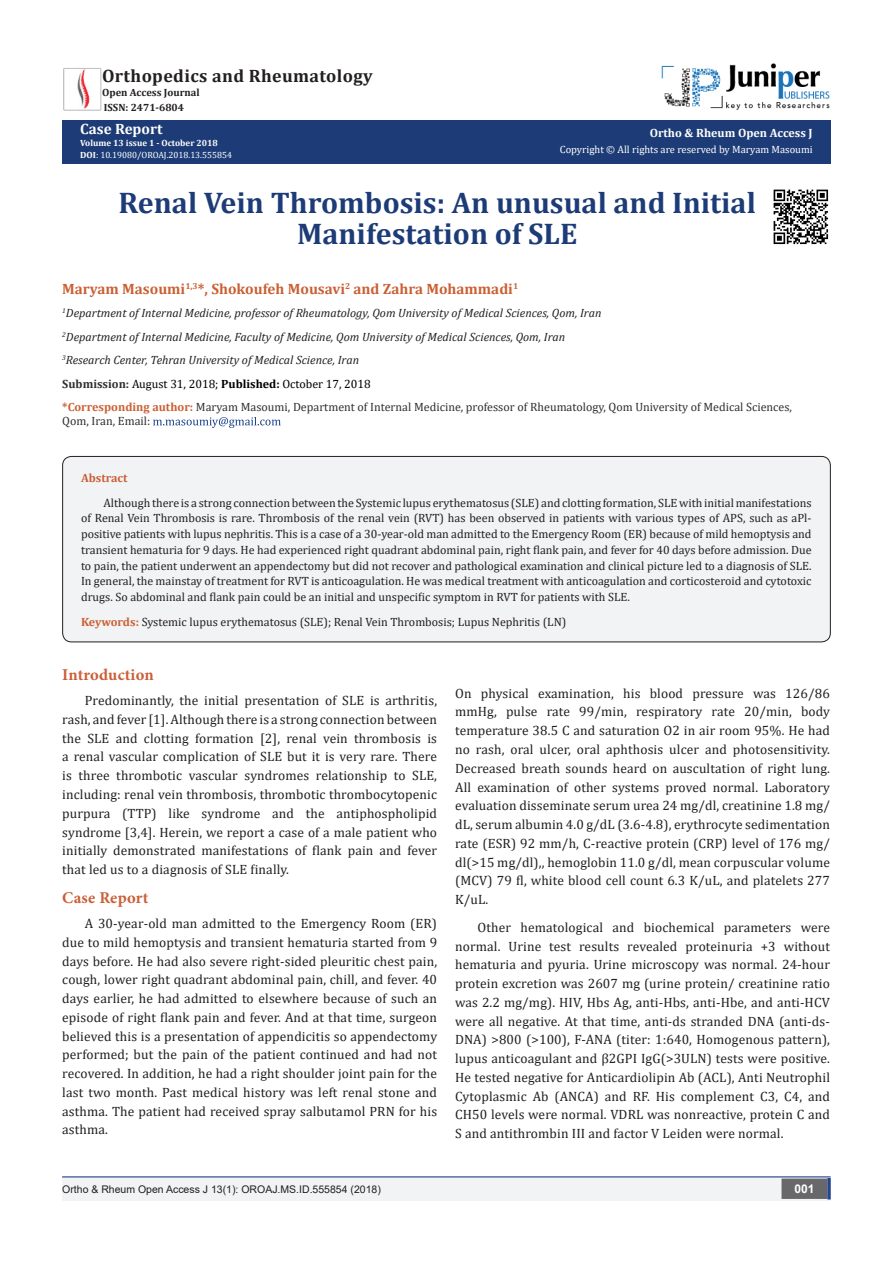
<style>
.page{position:relative;width:893px;height:1263px;background:#fff}
.page>*{position:absolute;margin:0;border:0;box-sizing:border-box;transform-origin:0 0}
.t1{font:700 30px/31.5px "Cambria";color:#1d3c77;text-align:center}
.t2{font:700 18px "Cambria";letter-spacing:.02em;color:#231f20}
.t3{font:700 16.5px "Minion Pro";letter-spacing:.01em;color:#ca5f37}
.t4{font:700 15px "Cambria";color:#ca6035}
.t5{font:700 15px "Cambria";color:#fffefc}
.t6{font:13.5px/18.8px "Cambria";letter-spacing:.01em;color:#231f20;text-align:justify}
.t7{font:12px/15.8px "Cambria";color:#231f20;text-align:justify}
.t8{font:italic 12px "Cambria";color:#231f20}
.t9{font:12px/14.4px "Cambria";color:#312f30}
.t10{font:12px "Cambria";color:#000}
.t11{font:700 12px "Cambria";color:#fffefc}
.t12{font:700 12px "Cambria";color:#ca5f37}
.t13{font:700 12px "Arial";color:#fff}
.t14{font:10.5px "Arial";color:#231f20}
.t15{font:10.5px "Cambria";color:#fffefc}
.t16{font:700 10.5px "Cambria";color:#231f20}
.t17{font:9px "Cambria";color:#fff}
.t18{font:700 9px "Cambria";color:#fffefc}
.s1{font-weight:700}
.s2{color:#fff}
.s3{font-weight:700;color:#312f30}
.s4{font-weight:700;color:#ca6035}
</style>
<div class="page">
<div style="left:62px;top:120px;width:769px;height:44px;background:#1d3c77"></div>
<svg style="left:153px;top:417px;width:128px;height:11px"></svg>
<div style="left:62px;top:1177px;width:494px;height:24px;background:#f2f3f4"></div>
<div style="left:510px;top:1177px;width:321px;height:24px;background:#f2f3f4"></div>
<div style="left:782px;top:1179px;width:45px;height:19px;background:#68676a"></div>
<div style="left:781px;top:1178px;width:46px;height:21px;border:2px solid #68676a"></div>
<svg style="left:827px;top:1178px;width:4px;height:21px"></svg>
<img style="left:77px;top:70px;width:13px;height:38px">
<div style="left:63px;top:68px;width:38px;height:42px;border:1px solid #c1c2c4"></div>
<img style="left:662px;top:63px;width:168px;height:47px">
<hr style="left:62px;top:1176px;width:769px;height:1px;background:#253f8e">
<div style="left:63px;top:456px;width:767px;height:186px;background:#f2f3f4;border-radius:9px"></div>
<div style="left:62px;top:456px;width:769px;height:186px;border:1px solid #231f20;border-radius:9px"></div>
<img style="left:773px;top:189px;width:56px;height:56px">
<p class="t2" style="left:102px;top:64px;width:272px">Orthopedics and Rheumatology</p>
<p class="t16" style="left:102px;top:85px;width:99px">Open Access Journal</p>
<p class="t16" style="left:104px;top:100px;width:82px">ISSN: 2471-6804</p>
<p class="t5" style="left:80px;top:118px;width:84px">Case Report</p>
<p class="t18" style="left:80px;top:137px;width:139px">Volume 13 issue 1 - October 2018</p>
<p class="t17" style="left:80px;top:150px;width:153px"><span class="s1">DOI</span>: 10.19080/OROAJ.2018.13.555854</p>
<p class="t11" style="left:650px;top:124px;width:165px">Ortho &amp; Rheum Open Access J</p>
<p class="t15" style="left:560px;top:143px;width:254px">Copyright © All rights are reserved by <span class="s2">Maryam Masoumi</span></p>
<p class="t1" style="left:119px;top:186px;width:639px">Renal Vein Thrombosis: An unusual and Initial<br>Manifestation of SLE</p>
<p class="t4" style="left:62px;top:278px;width:457px">Maryam Masoumi<sup>1,3</sup>*, Shokoufeh Mousavi<sup>2</sup> and Zahra Mohammadi<sup>1</sup></p>
<p class="t8" style="left:62px;top:305px;width:541px"><sup>1</sup>Department of Internal Medicine, professor of Rheumatology, Qom University of Medical Sciences, Qom, Iran</p>
<p class="t8" style="left:62px;top:328px;width:504px"><sup>2</sup>Department of Internal Medicine, Faculty of Medicine, Qom University of Medical Sciences, Qom, Iran</p>
<p class="t8" style="left:62px;top:352px;width:298px"><sup>3</sup>Research Center, Tehran University of Medical Science, Iran</p>
<p class="t10" style="left:62px;top:376px;width:310px"><span class="s3">Submission:</span> August 31, 2018; <span class="s1">Published:</span> October 17, 2018</p>
<p class="t9" style="left:62px;top:400px;width:731px"><span class="s4">*Corresponding author:</span> Maryam Masoumi, Department of Internal Medicine, professor of Rheumatology, Qom University of Medical Sciences,<br>Qom, Iran, Email:</p>
<p class="t12" style="left:81px;top:469px;width:48px">Abstract</p>
<p class="t7" style="left:81px;top:495px;width:732px;text-indent:22px">Although there is a strong connection between the Systemic lupus erythematosus (SLE) and clotting formation, SLE with initial manifestations of Renal Vein Thrombosis is rare. Thrombosis of the renal vein (RVT) has been observed in patients with various types of APS, such as aPl&shy;positive patients with lupus nephritis. This is a case of a 30-year-old man admitted to the Emergency Room (ER) because of mild hemoptysis and transient hematuria for 9 days. He had experienced right quadrant abdominal pain, right flank pain, and fever for 40 days before admission. Due to pain, the patient underwent an appendectomy but did not recover and pathological examination and clinical picture led to a diagnosis of SLE.<br>In general, the mainstay of treatment for RVT is anticoagulation. He was medical treatment with anticoagulation and corticosteroid and cytotoxic drugs. So abdominal and flank pain could be an initial and unspecific symptom in RVT for patients with SLE.</p>
<p class="t7" style="left:81px;top:614px;width:487px"><span class="s4">Keywords:</span> Systemic lupus erythematosus (SLE); Renal Vein Thrombosis; Lupus Nephritis (LN)</p>
<p class="t3" style="left:62px;top:663px;width:93px">Introduction</p>
<p class="t6" style="left:62px;top:691px;width:376px;text-indent:22px">Predominantly, the initial presentation of SLE is arthritis, rash, and fever [1]. Although there is a strong connection between the SLE and clotting formation [2], renal vein thrombosis is a renal vascular complication of SLE but it is very rare. There is three thrombotic vascular syndromes relationship to SLE, including: renal vein thrombosis, thrombotic thrombocytopenic purpura (TTP) like syndrome and the antiphospholipid syndrome [3,4]. Herein, we report a case of a male patient who initially demonstrated manifestations of flank pain and fever that led us to a diagnosis of SLE finally.</p>
<p class="t3" style="left:62px;top:886px;width:88px">Case Report</p>
<p class="t6" style="left:62px;top:914px;width:376px;text-indent:22px">A 30-year-old man admitted to the Emergency Room (ER) due to mild hemoptysis and transient hematuria started from 9 days before. He had also severe right-sided pleuritic chest pain, cough, lower right quadrant abdominal pain, chill, and fever. 40 days earlier, he had admitted to elsewhere because of such an episode of right flank pain and fever. And at that time, surgeon believed this is a presentation of appendicitis so appendectomy performed; but the pain of the patient continued and had not recovered. In addition, he had a right shoulder joint pain for the last two month. Past medical history was left renal stone and asthma. The patient had received spray salbutamol PRN for his asthma.</p>
<p class="t6" style="left:455px;top:684px;width:376px">On physical examination, his blood pressure was 126/86 mmHg, pulse rate 99/min, respiratory rate 20/min, body temperature 38.5 C and saturation O2 in air room 95%. He had no rash, oral ulcer, oral aphthosis ulcer and photosensitivity.<br>Decreased breath sounds heard on auscultation of right lung.<br>All examination of other systems proved normal. Laboratory evaluation disseminate serum urea 24 mg/dl, creatinine 1.8 mg/ dL, serum albumin 4.0 g/dL (3.6-4.8), erythrocyte sedimentation rate (ESR) 92 mm/h, C-reactive protein (CRP) level of 176 mg/ dl(&gt;15 mg/dl),, hemoglobin 11.0 g/dl, mean corpuscular volume (MCV) 79 fl, white blood cell count 6.3 K/uL, and platelets 277<br>K/uL.</p>
<p class="t6" style="left:455px;top:918px;width:376px;text-indent:22px">Other hematological and biochemical parameters were normal. Urine test results revealed proteinuria +3 without hematuria and pyuria. Urine microscopy was normal. 24-hour protein excretion was 2607 mg (urine protein/ creatinine ratio was 2.2 mg/mg). HIV, Hbs Ag, anti-Hbs, anti-Hbe, and anti-HCV were all negative. At that time, anti-ds stranded DNA (anti-ds-DNA) &gt;800 (&gt;100), F-ANA (titer: 1:640, Homogenous pattern), lupus anticoagulant and β2GPI IgG(&gt;3ULN) tests were positive.<br>He tested negative for Anticardiolipin Ab (ACL), Anti Neutrophil Cytoplasmic Ab (ANCA) and RF. His complement C3, C4, and CH50 levels were normal. VDRL was nonreactive, protein C and S and antithrombin III and factor V Leiden were normal.</p>
<p class="t14" style="left:62px;top:1182px;width:320px">Ortho &amp; Rheum Open Access J 13(1): OROAJ.MS.ID.555854 (2018)</p>
<p class="t13" style="left:794px;top:1180px;width:22px">001</p>
</div>
